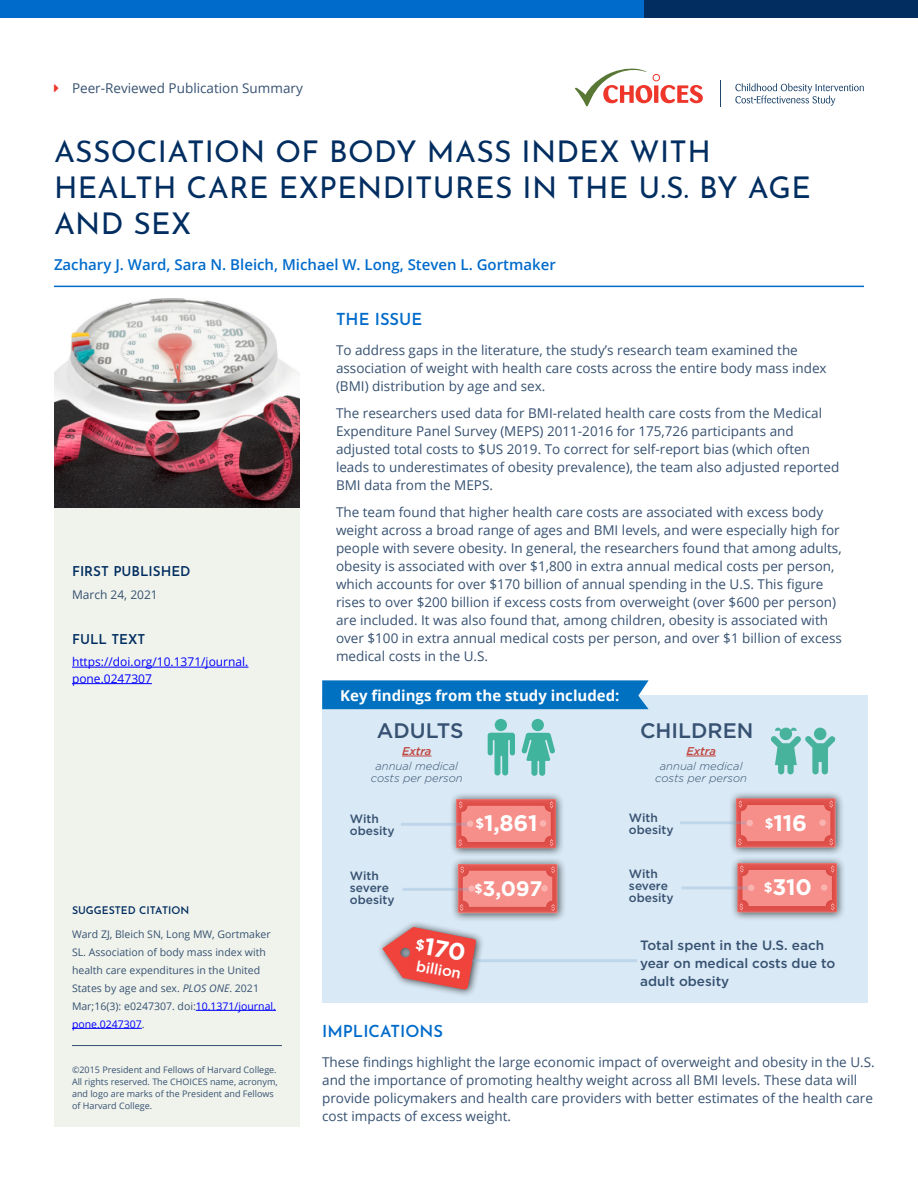
<style>
.page{position:relative;width:918px;height:1188px;background:#fff}
.page>*{position:absolute;margin:0;border:0;box-sizing:border-box;transform-origin:0 0}
.H1_-_title{font:30px/36px "Josefin Sans";letter-spacing:.01em;color:#012d60}
.t1{font:700 24px "Gotham";color:#fff}
.t2{font:700 22.5px "Gotham";letter-spacing:-.01em;color:#fff}
.t3{font:500 21px "Gotham";color:#365171}
.t4{font:700 21px "Gotham";color:#fff}
.H2_-_sub{font:600 16.5px "Josefin Sans";color:#016bcb}
.authors{font:600 15px "Open Sans";color:#016bcb}
.t5{font:700 15px "Open Sans";color:#fff}
.t6{font:500 15px "Gotham";color:#fff}
.t7{font:13.5px/18px "Open Sans";color:#365171}
.t8{font:500 13.5px/18px "Gotham";color:#365171}
.H4___sidebar_head{font:600 13.5px "Josefin Sans";color:#012d60}
.t9{font:500 12px "Gotham";color:#365171}
.sidebar{font:12px/16.5px "Open Sans";color:#00f}
.sidebar-2{font:12px "Open Sans";color:#365171}
.t10{font:italic 300 11.25px/12px "Gotham";color:#365171;text-align:center}
.t11{font:italic 500 11.25px "Gotham";color:#c1433e}
.Footnote{font:10.5px/18px "Open Sans";color:#365171}
.H4___sidebar_head-2{font:600 10.5px "Josefin Sans";color:#012d60}
.Footnote-2{font:9px/12px "Open Sans";color:#365171}
.s1{font-style:italic}
.s2{color:#00f}
.s3{font-size:13.5px}
.s4{font-size:12.6px}
.s5{font-size:14.4px}
</style>
<div class="page">
<svg style="left:575px;top:68px;width:128px;height:38px"></svg>
<svg style="left:720px;top:80px;width:1px;height:27px"></svg>
<svg style="left:735px;top:83px;width:129px;height:23px"></svg>
<div style="left:644px;top:0;width:274px;height:18px;background:#012d60"></div>
<div style="left:0;top:0;width:644px;height:18px;background:#016bcb"></div>
<div style="left:54px;top:287px;width:246px;height:840px;background:#f0f3ec"></div>
<hr style="left:72px;top:667px;width:176px;height:1px;background:#00f">
<hr style="left:72px;top:683px;width:80px;height:1px;background:#00f">
<hr style="left:196px;top:1010px;width:80px;height:1px;background:#00f">
<hr style="left:72px;top:1028px;width:70px;height:1px;background:#00f">
<hr style="left:72px;top:1045px;width:210px;height:1px;background:#365171">
<img style="left:54px;top:287px;width:246px;height:220px">
<div style="left:322px;top:695px;width:546px;height:308px;background:#d9e9f5"></div>
<div style="left:322px;top:680px;width:327px;height:29px;background:#0070c0"></div>
<svg style="left:771px;top:728px;width:65px;height:46px"></svg>
<svg style="left:488px;top:719px;width:67px;height:57px"></svg>
<div style="left:376px;top:921px;width:109px;height:77px;background:#000;opacity:.75"></div>
<svg style="left:382px;top:927px;width:94px;height:63px;background:#de6c6a"></svg>
<hr style="left:472px;top:959px;width:165px;height:3px;background:#83acd2">
<div style="left:438px;top:793px;width:151px;height:73px;background:#fff;opacity:.75"></div>
<div style="left:451px;top:856px;width:116px;height:66px;background:#d7e7f3"></div>
<div style="left:439px;top:858px;width:152px;height:73px;background:#fff;opacity:.75"></div>
<hr style="left:402px;top:756px;width:30px;height:1px;background:#c1433e">
<hr style="left:402px;top:888px;width:66px;height:3px;background:#83acd2">
<hr style="left:401px;top:823px;width:66px;height:3px;background:#83acd2">
<div style="left:717px;top:792px;width:152px;height:73px;background:#fff;opacity:.75"></div>
<div style="left:719px;top:857px;width:151px;height:73px;background:#fff;opacity:.75"></div>
<hr style="left:681px;top:886px;width:66px;height:3px;background:#83acd2">
<hr style="left:680px;top:821px;width:66px;height:3px;background:#83acd2">
<hr style="left:686px;top:756px;width:30px;height:1px;background:#c1433e">
<hr style="left:54px;top:286px;width:810px;height:1px;background:#016bcb">
<p class="t7" style="left:72px;top:79px;width:232px">Peer-Reviewed Publication Summary</p>
<h1 class="H1_-_title" style="left:54px;top:129px;width:758px">ASSOCIATION OF BODY MASS INDEX WITH<br>HEALTH CARE EXPENDITURES IN THE U.S. BY AGE<br>AND SEX</h1>
<p class="authors" style="left:54px;top:254px;width:503px">Zachary J. Ward, Sara N. Bleich, Michael W. Long, Steven L. Gortmaker</p>
<h2 class="H2_-_sub" style="left:336px;top:305px;width:88px">THE ISSUE</h2>
<p class="t7" style="left:336px;top:340px;width:492px">To address gaps in the literature, the study’s research team examined the association of weight with health care costs across the entire body mass index (BMI) distribution by age and sex.</p>
<p class="t7" style="left:336px;top:403px;width:505px">The researchers used data for BMI-related health care costs from the Medical Expenditure Panel Survey (MEPS) 2011-2016 for 175,726 participants and adjusted total costs to $US 2019. To correct for self-report bias (which often leads to underestimates of obesity prevalence), the team also adjusted reported BMI data from the MEPS.</p>
<p class="t7" style="left:336px;top:502px;width:507px">The team found that higher health care costs are associated with excess body weight across a broad range of ages and BMI levels, and were especially high for people with severe obesity. In general, the researchers found that among adults, obesity is associated with over $1,800 in extra annual medical costs per person, which accounts for over $170 billion of annual spending in the U.S. This figure rises to over $200 billion if excess costs from overweight (over $600 per person) are included. It was also found that, among children, obesity is associated with over $100 in extra annual medical costs per person, and over $1 billion of excess medical costs in the U.S.</p>
<p class="H4___sidebar_head" style="left:72px;top:560px;width:120px">FIRST PUBLISHED</p>
<p class="sidebar-2" style="left:72px;top:586px;width:87px">March 24, 2021</p>
<p class="H4___sidebar_head" style="left:72px;top:627px;width:75px">FULL TEXT</p>
<p class="sidebar" style="left:72px;top:653px;width:178px">https://doi.org/10.1371/journal. pone.0247307</p>
<p class="H4___sidebar_head-2" style="left:72px;top:901px;width:119px">SUGGESTED CITATION</p>
<p class="Footnote" style="left:72px;top:924px;width:205px">Ward ZJ, Bleich SN, Long MW, Gortmaker SL. Association of body mass index with health care expenditures in the United States by age and sex. <span class="s1">PLOS ONE</span>. 2021<br>Mar;16(3): e0247307. doi:<span class="s2">10.1371/journal. pone.0247307</span>.</p>
<p class="Footnote-2" style="left:72px;top:1063px;width:207px">©2015 President and Fellows of Harvard College.<br>All rights reserved. The CHOICES name, acronym, and logo are marks of the President and Fellows of Harvard College.</p>
<h3 class="t5" style="left:340px;top:685px;width:281px">Key findings from the study included:</h3>
<p class="t3" style="left:377px;top:717px;width:88px">ADULTS</p>
<p class="t3" style="left:640px;top:717px;width:115px">CHILDREN</p>
<p class="t11" style="left:402px;top:744px;width:31px">Extra</p>
<p class="t10" style="left:371px;top:760px;width:93px">annual medical costs per person</p>
<p class="t11" style="left:686px;top:744px;width:31px">Extra</p>
<p class="t10" style="left:655px;top:760px;width:93px">annual medical costs per person</p>
<p class="t9" style="left:350px;top:811px;width:31px">With</p>
<p class="t9" style="left:350px;top:823px;width:46px">obesity</p>
<p class="t9" style="left:350px;top:868px;width:31px">With</p>
<p class="t9" style="left:350px;top:880px;width:40px">severe</p>
<p class="t9" style="left:350px;top:892px;width:46px">obesity</p>
<p class="t2" style="left:476px;top:808px;width:63px"><span class="s3">$</span>1,861</p>
<p class="t4" style="left:475px;top:874px;width:69px"><span class="s4">$</span>3,097</p>
<p class="t9" style="left:629px;top:810px;width:31px">With</p>
<p class="t9" style="left:629px;top:822px;width:46px">obesity</p>
<p class="t9" style="left:629px;top:866px;width:31px">With</p>
<p class="t9" style="left:629px;top:878px;width:40px">severe</p>
<p class="t9" style="left:629px;top:890px;width:46px">obesity</p>
<p class="t2" style="left:765px;top:808px;width:44px"><span class="s3">$</span>116</p>
<p class="t2" style="left:764px;top:872px;width:50px"><span class="s3">$</span>310</p>
<p class="t1" style="left:418px;top:928px;width:52px;rotate:10deg"><span class="s5">$</span>170</p>
<p class="t6" style="left:418px;top:956px;width:47px;rotate:10deg">billion</p>
<p class="t8" style="left:640px;top:936px;width:197px">Total spent in the U.S. each year on medical costs due to adult obesity</p>
<h2 class="H2_-_sub" style="left:322px;top:1017px;width:122px">IMPLICATIONS</h2>
<p class="t7" style="left:322px;top:1052px;width:554px">These findings highlight the large economic impact of overweight and obesity in the U.S. and the importance of promoting healthy weight across all BMI levels. These data will provide policymakers and health care providers with better estimates of the health care cost impacts of excess weight.</p>
</div>
